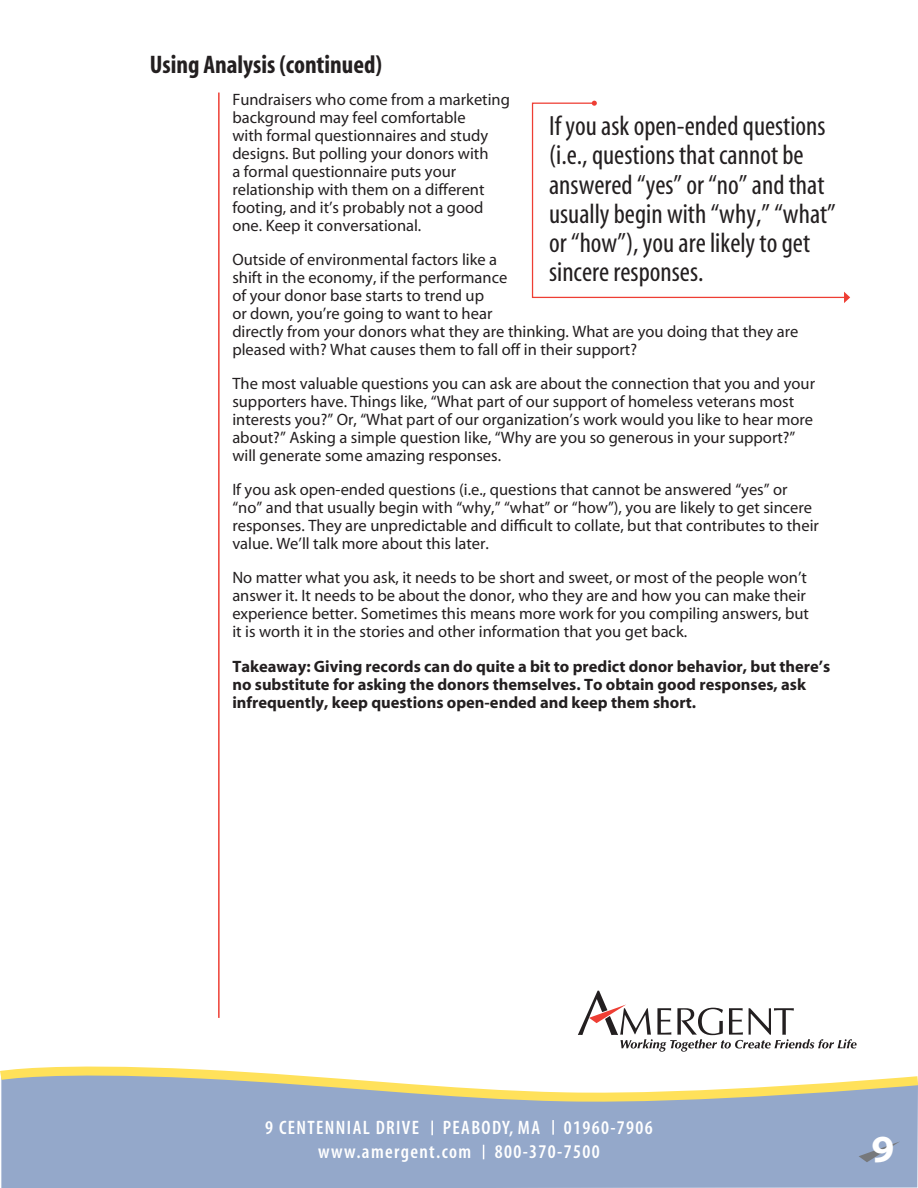
<style>
.page{position:relative;width:918px;height:1188px;background:#fff}
.page>*{position:absolute;margin:0;border:0;box-sizing:border-box;transform-origin:0 0}
.t1{font:38.4px "Myriad MM 700 700";color:#fff}
.t2{font:27.9px/29.1px "Myriad MM 400 300";color:#231f20}
.t3{font:25.5px "Myriad MM 700 300";color:#231f20}
.t4{font:19.5px/23.4px "Myriad MM 565 300";letter-spacing:.07em;color:#fff;text-align:center}
.Paragraph_Style_1{font:16.5px/18px "Myriad MM 400 600";color:#231f20}
.Paragraph_Style_1-2{font:16.5px/18px "Myriad MM 700 600";color:#231f20}
</style>
<div class="page">
<div style="left:1px;top:1109px;width:917px;height:79px;background:#94a8ca"></div>
<svg style="left:0;top:1066px;width:918px;height:43px"></svg>
<svg style="left:578px;top:991px;width:279px;height:61px"></svg>
<svg style="left:431px;top:1121px;width:2px;height:14px"></svg>
<svg style="left:552px;top:1120px;width:2px;height:15px"></svg>
<hr style="left:218px;top:93px;width:2px;height:925px;background:#ee3e34">
<svg style="left:483px;top:1145px;width:1px;height:14px"></svg>
<svg style="left:859px;top:1141px;width:41px;height:21px"></svg>
<svg style="left:531px;top:102px;width:314px;height:196px"></svg>
<svg style="left:844px;top:292px;width:6px;height:11px"></svg>
<svg style="left:592px;top:101px;width:5px;height:5px"></svg>
<p class="t3" style="left:150px;top:52px;width:234px">Using Analysis (continued)</p>
<p class="Paragraph_Style_1" style="left:232px;top:91px;width:279px">Fundraisers who come from a marketing background may feel comfortable<br>with formal questionnaires and study designs. But polling your donors with<br>a formal questionnaire puts your relationship with them on a different footing, and it’s probably not a good one. Keep it conversational.</p>
<p class="Paragraph_Style_1" style="left:232px;top:251px;width:568px">Outside of environmental factors like a<br>shift in the economy, if the performance<br>of your donor base starts to trend up<br>or down, you’re going to want to hear<br>directly from your donors what they are thinking. What are you doing that they are pleased with? What causes them to fall off in their support?</p>
<p class="Paragraph_Style_1" style="left:232px;top:375px;width:584px">The most valuable questions you can ask are about the connection that you and your supporters have. Things like, “What part of our support of homeless veterans most interests you?” Or, “What part of our organization’s work would you like to hear more about?” Asking a simple question like, “Why are you so generous in your support?” will generate some amazing responses.</p>
<p class="Paragraph_Style_1" style="left:232px;top:482px;width:588px">If you ask open-ended questions (i.e., questions that cannot be answered “yes” or “no” and that usually begin with “why,” “what” or “how”), you are likely to get sincere responses. They are unpredictable and difficult to collate, but that contributes to their value. We’ll talk more about this later.</p>
<p class="Paragraph_Style_1" style="left:232px;top:570px;width:578px">No matter what you ask, it needs to be short and sweet, or most of the people won’t answer it. It needs to be about the donor, who they are and how you can make their experience better. Sometimes this means more work for you compiling answers, but it is worth it in the stories and other information that you get back.</p>
<p class="Paragraph_Style_1-2" style="left:232px;top:658px;width:599px">Takeaway: Giving records can do quite a bit to predict donor behavior, but there’s no substitute for asking the donors themselves. To obtain good responses, ask infrequently, keep questions open-ended and keep them short.</p>
<p class="t2" style="left:549px;top:113px;width:288px">If you ask open-ended questions (i.e., questions that cannot be answered “yes” or “no” and that usually begin with “why,” “what” or “how”), you are likely to get sincere responses.</p>
<p class="t4" style="left:265px;top:1117px;width:389px">9 CENTENNIAL DRIVE PEABODY, MA 01960-7906 www.amergent.com 800-370-7500</p>
<p class="t1" style="left:872px;top:1131px;width:24px">9</p>
</div>
